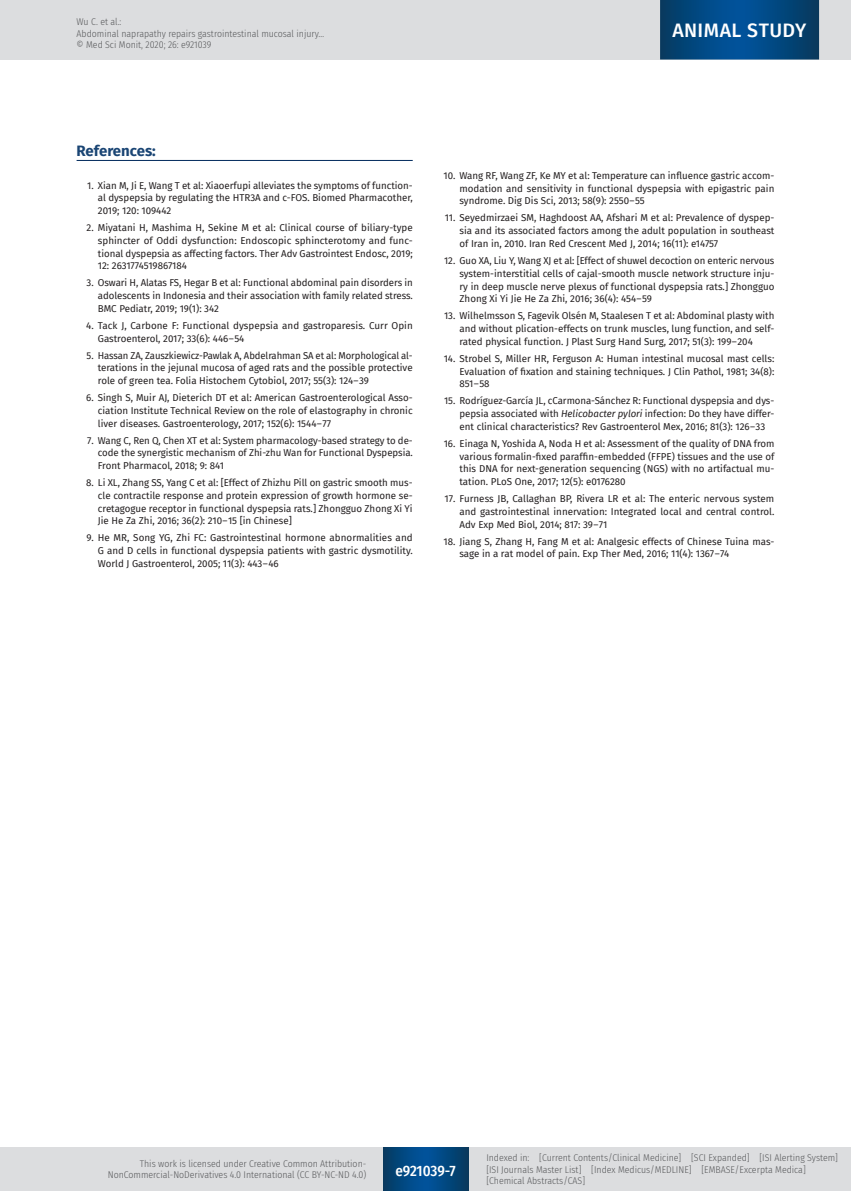
<style>
.page{position:relative;width:851px;height:1191px;background:#fff}
.page>*{position:absolute;margin:0;border:0;box-sizing:border-box;transform-origin:0 0}
.t1{font:500 19.5px "Fira Sans";letter-spacing:.025em;color:#fff}
.MSM_Referencje_Tytul{font:700 15px "Fira Sans";color:#1a4574}
.t2{font:500 15px "Fira Sans Condensed";letter-spacing:-.01em;color:#fff}
.MSM_Referencje_punkt{font:9.75px/12.8px "Fira Sans";color:#231f20;text-align:justify}
.t3{font:300 9.75px/11.2px "Fira Sans Condensed";color:#57585a}
.s1{font-style:italic}
</style>
<div class="page">
<hr style="left:77px;top:160px;width:335px;height:1px;background:#00295c">
<div style="left:0;top:1148px;width:850px;height:43px;background:#dcdddf"></div>
<svg style="left:383px;top:1147px;width:85px;height:44px"></svg>
<div style="left:0;top:0;width:850px;height:60px;background:#dcdddf"></div>
<svg style="left:660px;top:0;width:159px;height:60px"></svg>
<p class="t3" style="left:77px;top:16px;width:249px">Wu C. et al.:<br>Abdominal naprapathy repairs gastrointestinal mucosal injury… © Med Sci Monit, 2020; 26: e921039</p>
<h1 class="t1" style="left:672px;top:14px;width:135px">ANIMAL STUDY</h1>
<p class="MSM_Referencje_Tytul" style="left:77px;top:138px;width:81px">References:</p>
<p class="MSM_Referencje_punkt" style="left:98px;top:178px;width:316px;text-indent:-11px">1. Xian M, Ji E, Wang T et al: Xiaoerfupi alleviates the symptoms of function&shy;al dyspepsia by regulating the HTR3A and c-FOS. Biomed Pharmacother, 2019; 120: 109442</p>
<p class="MSM_Referencje_punkt" style="left:98px;top:221px;width:316px;text-indent:-11px">2. Miyatani H, Mashima H, Sekine M et al: Clinical course of biliary-type sphincter of Oddi dysfunction: Endoscopic sphincterotomy and func&shy;tional dyspepsia as affecting factors. Ther Adv Gastrointest Endosc, 2019; 12: 2631774519867184</p>
<p class="MSM_Referencje_punkt" style="left:98px;top:276px;width:316px;text-indent:-11px">3. Oswari H, Alatas FS, Hegar B et al: Functional abdominal pain disorders in adolescents in Indonesia and their association with family related stress.<br>BMC Pediatr, 2019; 19(1): 342</p>
<p class="MSM_Referencje_punkt" style="left:98px;top:319px;width:316px;text-indent:-12px">4. Tack J, Carbone F: Functional dyspepsia and gastroparesis. Curr Opin<br>Gastroenterol, 2017; 33(6): 446–54</p>
<p class="MSM_Referencje_punkt" style="left:98px;top:348px;width:316px;text-indent:-11px">5. Hassan ZA, Zauszkiewicz-Pawlak A, Abdelrahman SA et al: Morphological al&shy;terations in the jejunal mucosa of aged rats and the possible protective role of green tea. Folia Histochem Cytobiol, 2017; 55(3): 124–39</p>
<p class="MSM_Referencje_punkt" style="left:98px;top:391px;width:316px;text-indent:-12px">6. Singh S, Muir AJ, Dieterich DT et al: American Gastroenterological Asso&shy;ciation Institute Technical Review on the role of elastography in chronic liver diseases. Gastroenterology, 2017; 152(6): 1544–77</p>
<p class="MSM_Referencje_punkt" style="left:98px;top:433px;width:316px;text-indent:-11px">7. Wang C, Ren Q, Chen XT et al: System pharmacology-based strategy to de&shy;code the synergistic mechanism of Zhi-zhu Wan for Functional Dyspepsia.<br>Front Pharmacol, 2018; 9: 841</p>
<p class="MSM_Referencje_punkt" style="left:98px;top:476px;width:316px;text-indent:-12px">8. Li XL, Zhang SS, Yang C et al: [Effect of Zhizhu Pill on gastric smooth mus&shy;cle contractile response and protein expression of growth hormone se&shy;cretagogue receptor in functional dyspepsia rats.] Zhongguo Zhong Xi Yi Jie He Za Zhi, 2016; 36(2): 210–15 [in Chinese]</p>
<p class="MSM_Referencje_punkt" style="left:98px;top:531px;width:316px;text-indent:-11px">9. He MR, Song YG, Zhi FC: Gastrointestinal hormone abnormalities and G and D cells in functional dyspepsia patients with gastric dysmotility.<br>World J Gastroenterol, 2005; 11(3): 443–46</p>
<p class="MSM_Referencje_punkt" style="left:459px;top:169px;width:316px;text-indent:-16px">10. Wang RF, Wang ZF, Ke MY et al: Temperature can influence gastric accom&shy;modation and sensitivity in functional dyspepsia with epigastric pain syndrome. Dig Dis Sci, 2013; 58(9): 2550–55</p>
<p class="MSM_Referencje_punkt" style="left:459px;top:211px;width:316px;text-indent:-15px">11. Seyedmirzaei SM, Haghdoost AA, Afshari M et al: Prevalence of dyspep&shy;sia and its associated factors among the adult population in southeast of Iran in, 2010. Iran Red Crescent Med J, 2014; 16(11): e14757</p>
<p class="MSM_Referencje_punkt" style="left:459px;top:254px;width:316px;text-indent:-15px">12. Guo XA, Liu Y, Wang XJ et al: [Effect of shuwel decoction on enteric nervous system-interstitial cells of cajal-smooth muscle network structure inju&shy;ry in deep muscle nerve plexus of functional dyspepsia rats.] Zhongguo Zhong Xi Yi Jie He Za Zhi, 2016; 36(4): 454–59</p>
<p class="MSM_Referencje_punkt" style="left:459px;top:309px;width:316px;text-indent:-15px">13. Wilhelmsson S, Fagevik Olsén M, Staalesen T et al: Abdominal plasty with and without plication-effects on trunk muscles, lung function, and self&shy;rated physical function. J Plast Surg Hand Surg, 2017; 51(3): 199–204</p>
<p class="MSM_Referencje_punkt" style="left:459px;top:352px;width:316px;text-indent:-16px">14. Strobel S, Miller HR, Ferguson A: Human intestinal mucosal mast cells:<br>Evaluation of fixation and staining techniques. J Clin Pathol, 1981; 34(8):<br>851–58</p>
<p class="MSM_Referencje_punkt" style="left:459px;top:394px;width:316px;text-indent:-15px">15. Rodríguez-García JL, cCarmona-Sánchez R: Functional dyspepsia and dys&shy;pepsia associated with <span class="s1">Helicobacter pylori</span> infection: Do they have differ&shy;ent clinical characteristics? Rev Gastroenterol Mex, 2016; 81(3): 126–33</p>
<p class="MSM_Referencje_punkt" style="left:459px;top:437px;width:316px;text-indent:-16px">16. Einaga N, Yoshida A, Noda H et al: Assessment of the quality of DNA from various formalin-fixed paraffin-embedded (FFPE) tissues and the use of this DNA for next-generation sequencing (NGS) with no artifactual mu&shy;tation. PLoS One, 2017; 12(5): e0176280</p>
<p class="MSM_Referencje_punkt" style="left:459px;top:492px;width:316px;text-indent:-15px">17. Furness JB, Callaghan BP, Rivera LR et al: The enteric nervous system and gastrointestinal innervation: Integrated local and central control.<br>Adv Exp Med Biol, 2014; 817: 39–71</p>
<p class="MSM_Referencje_punkt" style="left:459px;top:534px;width:316px;text-indent:-16px">18. Jiang S, Zhang H, Fang M et al: Analgesic effects of Chinese Tuina mas&shy;sage in a rat model of pain. Exp Ther Med, 2016; 11(4): 1367–74</p>
<p class="t3" style="left:108px;top:1157px;width:260px;text-align:right">This work is licensed under Creative Common Attribution-<br>NonCommercial-NoDerivatives 4.0 International (CC BY-NC-ND 4.0)</p>
<h2 class="t2" style="left:395px;top:1159px;width:62px">e921039-7</h2>
<p class="t3" style="left:486px;top:1152px;width:353px">Indexed in: [Current Contents/Clinical Medicine] [SCI Expanded] [ISI Alerting System] [ISI Journals Master List] [Index Medicus/MEDLINE] [EMBASE/Excerpta Medica] [Chemical Abstracts/CAS]</p>
</div>
